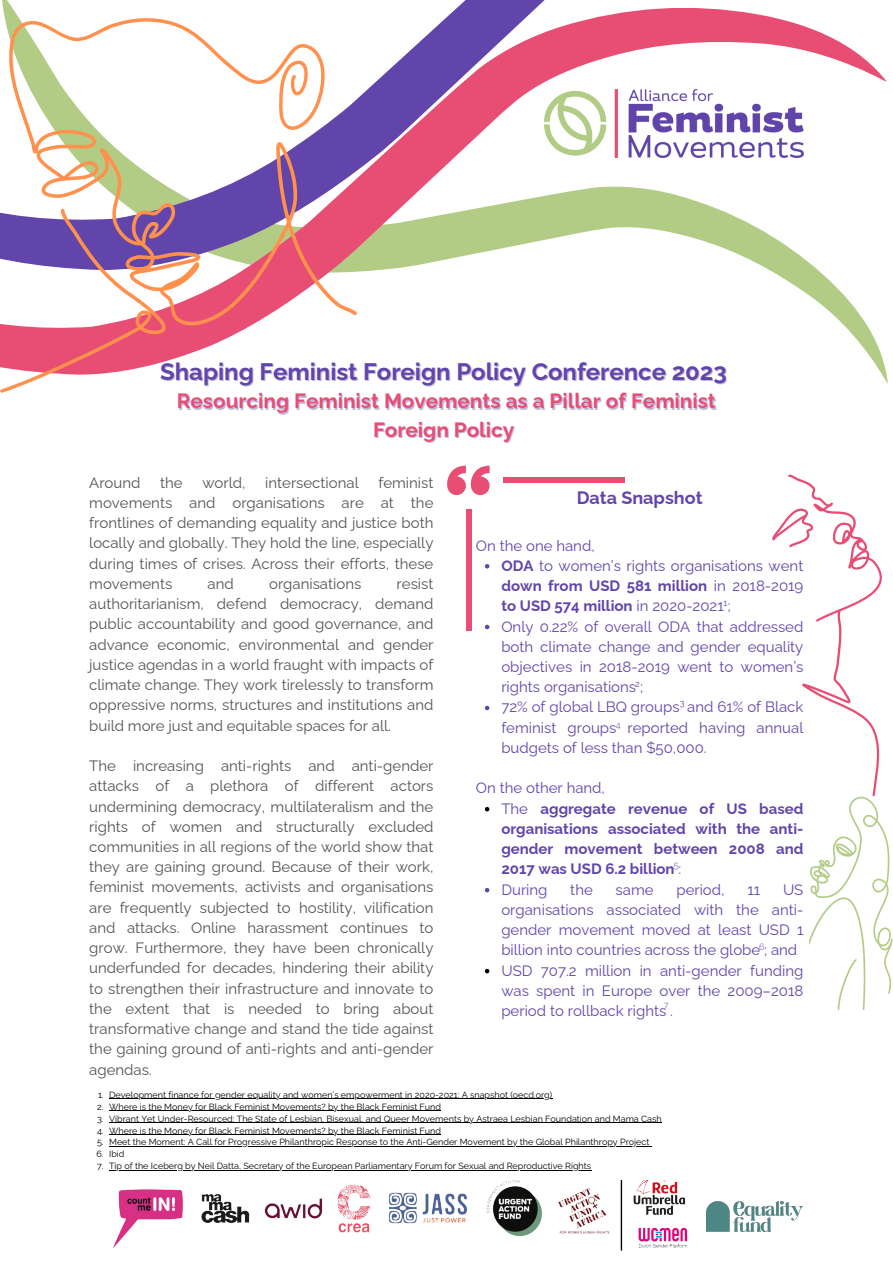
<style>
.page{position:relative;width:893px;height:1264px;background:#fff}
.page>*{position:absolute;margin:0;border:0;box-sizing:border-box;transform-origin:0 0}
.t1{font:700 23.85px "Raleway";color:#6145ab}
.t2{font:700 20.7px/28.7px "Raleway";color:#e84d73;text-align:center}
.t3{font:700 18px "Raleway";color:#6145ab}
.t4{font:15px/20.2px "Raleway";color:#545454;text-align:justify}
.t5{font:15px/20.2px "Raleway";color:#6145ab;text-align:justify}
.t6{font:700 15px/20.2px "Raleway";color:#6145ab;text-align:justify}
.t7{font:9px/12px "Raleway";color:#000;text-align:justify}
.t8{font:300 9px "Raleway";color:#6145ab}
.t9{font:9px "Raleway";color:#6145ab}
.s1{font-weight:700}
.s2{font-weight:400}
</style>
<div class="page">
<svg style="left:2px;top:0;width:885px;height:355px"></svg>
<svg style="left:0;top:209px;width:166px;height:184px"></svg>
<svg style="left:9px;top:18px;width:347px;height:308px"></svg>
<div style="left:466px;top:509px;width:5px;height:121px;background:#e84d73"></div>
<div style="left:503px;top:478px;width:121px;height:5px;background:#e84d73"></div>
<svg style="left:447px;top:465px;width:42px;height:30px"></svg>
<svg style="left:772px;top:474px;width:120px;height:535px"></svg>
<img style="left:113px;top:1180px;width:575px;height:71px">
<img style="left:706px;top:1201px;width:96px;height:30px">
<svg style="left:485px;top:564px;width:4px;height:4px"></svg>
<svg style="left:485px;top:624px;width:4px;height:5px"></svg>
<svg style="left:485px;top:705px;width:4px;height:5px"></svg>
<svg style="left:485px;top:807px;width:4px;height:4px"></svg>
<svg style="left:485px;top:888px;width:4px;height:4px"></svg>
<svg style="left:485px;top:968px;width:4px;height:5px"></svg>
<hr style="left:109px;top:1098px;width:443px;height:1px;background:#000">
<hr style="left:109px;top:1110px;width:332px;height:1px;background:#000">
<hr style="left:109px;top:1122px;width:552px;height:1px;background:#000">
<hr style="left:109px;top:1134px;width:332px;height:1px;background:#000">
<hr style="left:109px;top:1146px;width:540px;height:1px;background:#000">
<hr style="left:109px;top:1170px;width:482px;height:1px;background:#000">
<p class="t1" style="left:160px;top:357px;width:568px">Shaping Feminist Foreign Policy Conference 2023</p>
<p class="t2" style="left:177px;top:387px;width:540px">Resourcing Feminist Movements as a Pillar of Feminist<br>Foreign Policy</p>
<p class="t4" style="left:89px;top:472px;width:345px;text-indent:289px">feminist movements and organisations are at the frontlines of demanding equality and justice both locally and globally. They hold the line, especially during times of crises. Across their efforts, these movements</p>
<p class="t4" style="left:89px;top:472px;width:53px">Around</p>
<p class="t4" style="left:160px;top:472px;width:24px">the</p>
<p class="t4" style="left:202px;top:472px;width:45px">world,</p>
<p class="t4" style="left:265px;top:472px;width:95px">intersectional</p>
<p class="t4" style="left:89px;top:573px;width:345px;text-indent:307px">resist authoritarianism, defend democracy, demand public accountability and good governance, and advance economic, environmental and gender justice agendas in a world fraught with impacts of climate change. They work tirelessly to transform oppressive norms, structures and institutions and build more just and equitable spaces for all.</p>
<p class="t4" style="left:89px;top:755px;width:345px">The increasing anti-rights and anti-gender attacks of a plethora of different actors undermining democracy, multilateralism and the rights of women and structurally excluded communities in all regions of the world show that they are gaining ground. Because of their work, feminist movements, activists and organisations are frequently subjected to hostility, vilification and attacks. Online harassment continues to grow. Furthermore, they have been chronically underfunded for decades, hindering their ability to strengthen their infrastructure and innovate to the extent that is needed to bring about transformative change and stand the tide against the gaining ground of anti-rights and anti-gender agendas.</p>
<p class="t4" style="left:207px;top:573px;width:28px">and</p>
<p class="t4" style="left:269px;top:573px;width:94px">organisations</p>
<p class="t3" style="left:576px;top:487px;width:127px">Data Snapshot</p>
<p class="t5" style="left:476px;top:535px;width:120px">On the one hand,</p>
<p class="t5" style="left:501px;top:555px;width:303px"><span class="s1">ODA</span> to women’s rights organisations went <span class="s1">down from USD 581 million</span> in 2018-2019 <span class="s1">to USD 574 million</span> in 2020-2021 ;</p>
<p class="t5" style="left:501px;top:616px;width:303px">Only 0.22% of overall ODA that addressed both climate change and gender equality objectives in 2018-2019 went to women’s rights organisations ;</p>
<p class="t5" style="left:501px;top:697px;width:303px">72% of global LBQ groups and 61% of Black feminist groups reported having annual budgets of less than $50,000.</p>
<p class="t9" style="left:723px;top:597px;width:5px">1</p>
<p class="t9" style="left:635px;top:679px;width:6px">2</p>
<p class="t9" style="left:679px;top:698px;width:6px">3</p>
<p class="t8" style="left:615px;top:719px;width:6px">4</p>
<p class="t5" style="left:476px;top:778px;width:131px">On the other hand,</p>
<p class="t6" style="left:501px;top:798px;width:303px"><span class="s2">The</span> aggregate revenue of US based organisations associated with the anti&shy;gender movement between 2008 and 2017 was USD 6.2 billion <span class="s2">:</span></p>
<p class="t5" style="left:501px;top:879px;width:48px">During</p>
<p class="t5" style="left:570px;top:879px;width:24px">the</p>
<p class="t5" style="left:615px;top:879px;width:39px">same</p>
<p class="t5" style="left:676px;top:879px;width:50px">period,</p>
<p class="t5" style="left:747px;top:879px;width:14px">11</p>
<p class="t8" style="left:674px;top:860px;width:6px">5</p>
<p class="t5" style="left:501px;top:879px;width:303px;text-indent:281px">US organisations associated with the anti&shy;gender movement moved at least USD 1 billion into countries across the globe ; and</p>
<p class="t5" style="left:501px;top:960px;width:303px">USD 707.2 million in anti-gender funding was spent in Europe over the 2009–2018 period to rollback rights .</p>
<p class="t8" style="left:759px;top:941px;width:7px">6</p>
<p class="t8" style="left:663px;top:999px;width:6px">7</p>
<p class="t7" style="left:109px;top:1088px;width:444px">Development finance for gender equality and women’s empowerment in 2020-2021: A snapshot (oecd.org)</p>
<p class="t7" style="left:109px;top:1100px;width:333px">Where is the Money for Black Feminist Movements? by the Black Feminist Fund</p>
<p class="t7" style="left:109px;top:1112px;width:554px">Vibrant Yet Under-Resourced: The State of Lesbian, Bisexual, and Queer Movements by Astraea Lesbian Foundation and Mama Cash</p>
<p class="t7" style="left:109px;top:1124px;width:333px">Where is the Money for Black Feminist Movements? by the Black Feminist Fund</p>
<p class="t7" style="left:109px;top:1136px;width:541px">Meet the Moment: A Call for Progressive Philanthropic Response to the Anti-Gender Movement by the Global Philanthropy Project</p>
<p class="t7" style="left:109px;top:1148px;width:17px">Ibid</p>
<p class="t7" style="left:109px;top:1160px;width:483px">Tip of the Iceberg by Neil Datta, Secretary of the European Parliamentary Forum for Sexual and Reproductive Rights</p>
<p class="t7" style="left:96px;top:1088px;width:9px">1.<br>2.<br>3.<br>4.<br>5.<br>6.<br>7.</p>
</div>
